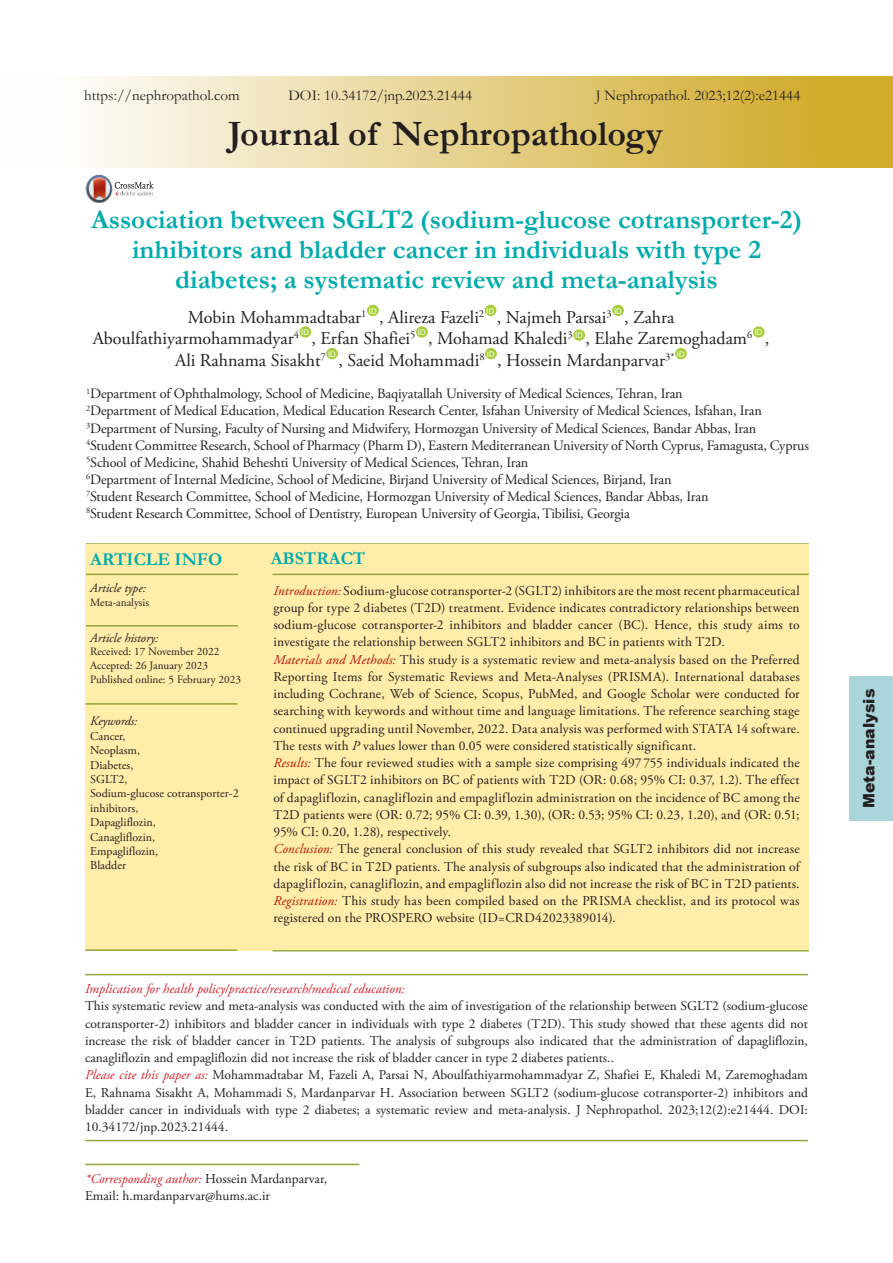
<style>
.page{position:relative;width:893px;height:1263px;background:#fff}
.page>*{position:absolute;margin:0;border:0;box-sizing:border-box;transform-origin:0 0}
.t1{font:700 36px "Garamond";color:#231f20}
.t2{font:700 27px/30px "Garamond";color:#00aaad;text-align:center}
.t3{font:18px "Adobe Garamond Pro";color:#231f20}
.t4{font:700 18px "Garamond";color:#00aaad}
.t5{font:900 15.75px "Arial";color:#231f20}
.t6{font:15px "Garamond";color:#231f20}
.t7{font:14.25px "Adobe Garamond Pro";letter-spacing:-.01em;color:#231f20}
.abstract{font:13.5px/17.2px "Adobe Garamond Pro";letter-spacing:.005em;color:#231f20;text-align:justify}
.t8{font:italic 13.5px "Adobe Garamond Pro";color:#d1232a}
.t9{font:italic 12.75px "Adobe Garamond Pro";color:#231f20}
.t10{font:12px/14.4px "Adobe Garamond Pro";color:#231f20}
.t11{font:11.25px "Adobe Garamond Pro";color:#231f20}
.t12{font:7.8px "Arial";color:#fff}
.s1{font-style:italic;color:#b3130c}
.s2{font-style:italic}
.s3{font-style:italic;color:#d1232a}
.s4{font-style:normal;color:#231f20}
</style>
<div class="page">
<div style="left:0;top:76px;width:893px;height:92px;background:linear-gradient(to right,#fff,#cea51c)"></div>
<div style="left:367px;top:305px;width:12px;height:11px;background:#a6ce39;border-radius:50%"></div>
<div style="left:485px;top:305px;width:11px;height:11px;background:#a6ce39;border-radius:50%"></div>
<div style="left:612px;top:305px;width:12px;height:11px;background:#a6ce39;border-radius:50%"></div>
<div style="left:299px;top:326px;width:12px;height:12px;background:#a6ce39;border-radius:50%"></div>
<div style="left:416px;top:326px;width:12px;height:12px;background:#a6ce39;border-radius:50%"></div>
<div style="left:573px;top:329px;width:12px;height:12px;background:#a6ce39;border-radius:50%"></div>
<div style="left:753px;top:326px;width:12px;height:12px;background:#a6ce39;border-radius:50%"></div>
<div style="left:326px;top:348px;width:12px;height:11px;background:#a6ce39;border-radius:50%"></div>
<div style="left:485px;top:348px;width:12px;height:11px;background:#a6ce39;border-radius:50%"></div>
<div style="left:675px;top:348px;width:12px;height:11px;background:#a6ce39;border-radius:50%"></div>
<img style="left:85px;top:174px;width:17px;height:22px">
<svg style="left:87px;top:175px;width:67px;height:27px"></svg>
<hr style="left:85px;top:1164px;width:275px;height:1px;background:#90a83d">
<hr style="left:86px;top:543px;width:723px;height:1px;background:#90a83d">
<div style="left:85px;top:544px;width:724px;height:406px;background:#ffeda9"></div>
<hr style="left:86px;top:574px;width:152px;height:1px;background:#90a83d">
<hr style="left:272px;top:574px;width:537px;height:1px;background:#90a83d">
<hr style="left:86px;top:625px;width:152px;height:1px;background:#90a83d">
<hr style="left:86px;top:703px;width:151px;height:2px;background:#90a83d">
<hr style="left:85px;top:974px;width:723px;height:1px;background:#90a83d">
<hr style="left:85px;top:1140px;width:723px;height:1px;background:#90a83d">
<hr style="left:85px;top:949px;width:152px;height:2px;background:#90a83d">
<hr style="left:272px;top:950px;width:537px;height:1px;background:#90a83d">
<div style="left:849px;top:676px;width:44px;height:144px;background:#aad5da"></div>
<p class="t6" style="left:84px;top:85px;width:157px">https://nephropathol.com</p>
<p class="t6" style="left:288px;top:85px;width:185px">DOI: 10.34172/jnp.2023.21444</p>
<p class="t6" style="left:596px;top:85px;width:206px">J Nephropathol. 2023;12(2):e21444</p>
<p class="t1" style="left:228px;top:109px;width:436px">Journal of Nephropathology</p>
<p class="t2" style="left:91px;top:205px;width:712px">Association between SGLT2 (sodium-glucose cotransporter-2) inhibitors and bladder cancer in individuals with type 2 diabetes; a systematic review and meta-analysis</p>
<p class="t3" style="left:188px;top:306px;width:180px">Mobin Mohammadtabar<sup>1</sup></p>
<p class="t12" style="left:369px;top:305px;width:9px">ID</p>
<p class="t3" style="left:379px;top:306px;width:107px">, Alireza Fazeli<sup>2</sup></p>
<p class="t12" style="left:487px;top:305px;width:9px">ID</p>
<p class="t3" style="left:497px;top:306px;width:116px">, Najmeh Parsai<sup>3</sup></p>
<p class="t12" style="left:614px;top:305px;width:9px">ID</p>
<p class="t3" style="left:624px;top:306px;width:52px">, Zahra</p>
<p class="t3" style="left:93px;top:328px;width:208px">Aboulfathiyarmohammadyar<sup>4</sup></p>
<p class="t12" style="left:301px;top:327px;width:9px">ID</p>
<p class="t3" style="left:312px;top:328px;width:105px">, Erfan Shafiei<sup>5</sup></p>
<p class="t12" style="left:418px;top:327px;width:9px">ID</p>
<p class="t3" style="left:428px;top:328px;width:146px">, Mohamad Khaledi<sup>3</sup></p>
<p class="t12" style="left:575px;top:330px;width:9px">ID</p>
<p class="t3" style="left:585px;top:328px;width:168px">, Elahe Zaremoghadam<sup>6</sup></p>
<p class="t12" style="left:755px;top:327px;width:9px">ID</p>
<p class="t3" style="left:765px;top:328px;width:6px">,</p>
<p class="t3" style="left:175px;top:349px;width:152px">Ali Rahnama Sisakht<sup>7</sup></p>
<p class="t12" style="left:328px;top:349px;width:9px">ID</p>
<p class="t3" style="left:338px;top:349px;width:148px">, Saeid Mohammadi<sup>8</sup></p>
<p class="t12" style="left:487px;top:349px;width:9px">ID</p>
<p class="t3" style="left:497px;top:349px;width:179px">, Hossein Mardanparvar<sup>3*</sup></p>
<p class="t12" style="left:677px;top:349px;width:9px">ID</p>
<p class="t7" style="left:86px;top:385px;width:598px"><sup>1</sup>Department of Ophthalmology, School of Medicine, Baqiyatallah University of Medical Sciences, Tehran, Iran</p>
<p class="t7" style="left:86px;top:402px;width:677px"><sup>2</sup>Department of Medical Education, Medical Education Research Center, Isfahan University of Medical Sciences, Isfahan, Iran</p>
<p class="t7" style="left:86px;top:419px;width:672px"><sup>3</sup>Department of Nursing, Faculty of Nursing and Midwifery, Hormozgan University of Medical Sciences, Bandar Abbas, Iran</p>
<p class="t7" style="left:86px;top:437px;width:724px"><sup>4</sup>Student Committee Research, School of Pharmacy (Pharm D), Eastern Mediterranean University of North Cyprus, Famagusta, Cyprus</p>
<p class="t7" style="left:86px;top:454px;width:444px"><sup>5</sup>School of Medicine, Shahid Beheshti University of Medical Sciences, Tehran, Iran</p>
<p class="t7" style="left:86px;top:471px;width:587px"><sup>6</sup>Department of Internal Medicine, School of Medicine, Birjand University of Medical Sciences, Birjand, Iran</p>
<p class="t7" style="left:86px;top:488px;width:624px"><sup>7</sup>Student Research Committee, School of Medicine, Hormozgan University of Medical Sciences, Bandar Abbas, Iran</p>
<p class="t7" style="left:86px;top:505px;width:545px"><sup>8</sup>Student Research Committee, School of Dentistry, European University of Georgia, Tibilisi, Georgia</p>
<p class="t4" style="left:90px;top:547px;width:134px">ARTICLE INFO</p>
<p class="t9" style="left:90px;top:581px;width:57px">Article type:</p>
<p class="t11" style="left:90px;top:596px;width:60px">Meta-analysis</p>
<p class="t9" style="left:90px;top:630px;width:70px">Article history:</p>
<p class="t11" style="left:90px;top:645px;width:131px">Received: 17 November 2022</p>
<p class="t11" style="left:90px;top:659px;width:119px">Accepted: 26 January 2023</p>
<p class="t11" style="left:90px;top:673px;width:152px">Published online: 5 February 2023</p>
<p class="t9" style="left:90px;top:714px;width:49px">Keywords:</p>
<p class="t10" style="left:90px;top:729px;width:37px">Cancer,</p>
<p class="t10" style="left:90px;top:743px;width:51px">Neoplasm,</p>
<p class="t10" style="left:90px;top:758px;width:45px">Diabetes,</p>
<p class="t10" style="left:90px;top:772px;width:39px">SGLT2,</p>
<p class="t10" style="left:90px;top:787px;width:150px">Sodium-glucose cotransporter-2 inhibitors,</p>
<p class="t10" style="left:90px;top:815px;width:67px">Dapagliflozin,</p>
<p class="t10" style="left:90px;top:830px;width:66px">Canagliflozin,</p>
<p class="t10" style="left:90px;top:844px;width:69px">Empagliflozin,</p>
<p class="t10" style="left:90px;top:859px;width:37px">Bladder</p>
<p class="t4" style="left:271px;top:546px;width:96px">ABSTRACT</p>
<p class="abstract" style="left:273px;top:582px;width:528px"><span class="s1">Introduction:</span> Sodium-glucose cotransporter-2 (SGLT2) inhibitors are the most recent pharmaceutical group for type 2 diabetes (T2D) treatment. Evidence indicates contradictory relationships between sodium-glucose cotransporter-2 inhibitors and bladder cancer (BC). Hence, this study aims to investigate the relationship between SGLT2 inhibitors and BC in patients with T2D.</p>
<p class="abstract" style="left:273px;top:651px;width:528px"><span class="s1">Materials and Methods:</span> This study is a systematic review and meta-analysis based on the Preferred Reporting Items for Systematic Reviews and Meta-Analyses (PRISMA). International databases including Cochrane, Web of Science, Scopus, PubMed, and Google Scholar were conducted for searching with keywords and without time and language limitations. The reference searching stage continued upgrading until November, 2022. Data analysis was performed with STATA 14 software.<br>The tests with <span class="s2">P</span> values lower than 0.05 were considered statistically significant.</p>
<p class="abstract" style="left:273px;top:755px;width:528px"><span class="s1">Results:</span> The four reviewed studies with a sample size comprising 497 755 individuals indicated the impact of SGLT2 inhibitors on BC of patients with T2D (OR: 0.68; 95% CI: 0.37, 1.2). The effect of dapagliflozin, canagliflozin and empagliflozin administration on the incidence of BC among the T2D patients were (OR: 0.72; 95% CI: 0.39, 1.30), (OR: 0.53; 95% CI: 0.23, 1.20), and (OR: 0.51; 95% CI: 0.20, 1.28), respectively.</p>
<p class="abstract" style="left:273px;top:841px;width:528px"><span class="s1">Conclusion:</span> The general conclusion of this study revealed that SGLT2 inhibitors did not increase the risk of BC in T2D patients. The analysis of subgroups also indicated that the administration of dapagliflozin, canagliflozin, and empagliflozin also did not increase the risk of BC in T2D patients.</p>
<p class="abstract" style="left:273px;top:893px;width:528px"><span class="s1">Registration:</span> This study has been compiled based on the PRISMA checklist, and its protocol was registered on the PROSPERO website (ID=CRD42023389014).</p>
<p class="t8" style="left:85px;top:981px;width:321px">Implication for health policy/practice/research/medical education:</p>
<p class="abstract" style="left:85px;top:998px;width:724px">This systematic review and meta-analysis was conducted with the aim of investigation of the relationship between SGLT2 (sodium-glucose cotransporter-2) inhibitors and bladder cancer in individuals with type 2 diabetes (T2D). This study showed that these agents did not increase the risk of bladder cancer in T2D patients. The analysis of subgroups also indicated that the administration of dapagliflozin, canagliflozin and empagliflozin did not increase the risk of bladder cancer in type 2 diabetes patients..</p>
<p class="abstract" style="left:85px;top:1067px;width:724px"><span class="s3">Please cite this paper as:</span> Mohammadtabar M, Fazeli A, Parsai N, Aboulfathiyarmohammadyar Z, Shafiei E, Khaledi M, Zaremoghadam E, Rahnama Sisakht A, Mohammadi S, Mardanparvar H. Association between SGLT2 (sodium-glucose cotransporter-2) inhibitors and bladder cancer in individuals with type 2 diabetes; a systematic review and meta-analysis. J Nephropathol. 2023;12(2):e21444. DOI:<br>10.34172/jnp.2023.21444.</p>
<p class="t8" style="left:85px;top:1171px;width:244px">*Corresponding author: <span class="s4">Hossein Mardanparvar,</span></p>
<p class="abstract" style="left:85px;top:1187px;width:186px">Email: h.mardanparvar@hums.ac.ir</p>
<p class="t5" style="left:857px;top:808px;width:121px;rotate:-90deg">Meta-analysis</p>
</div>
